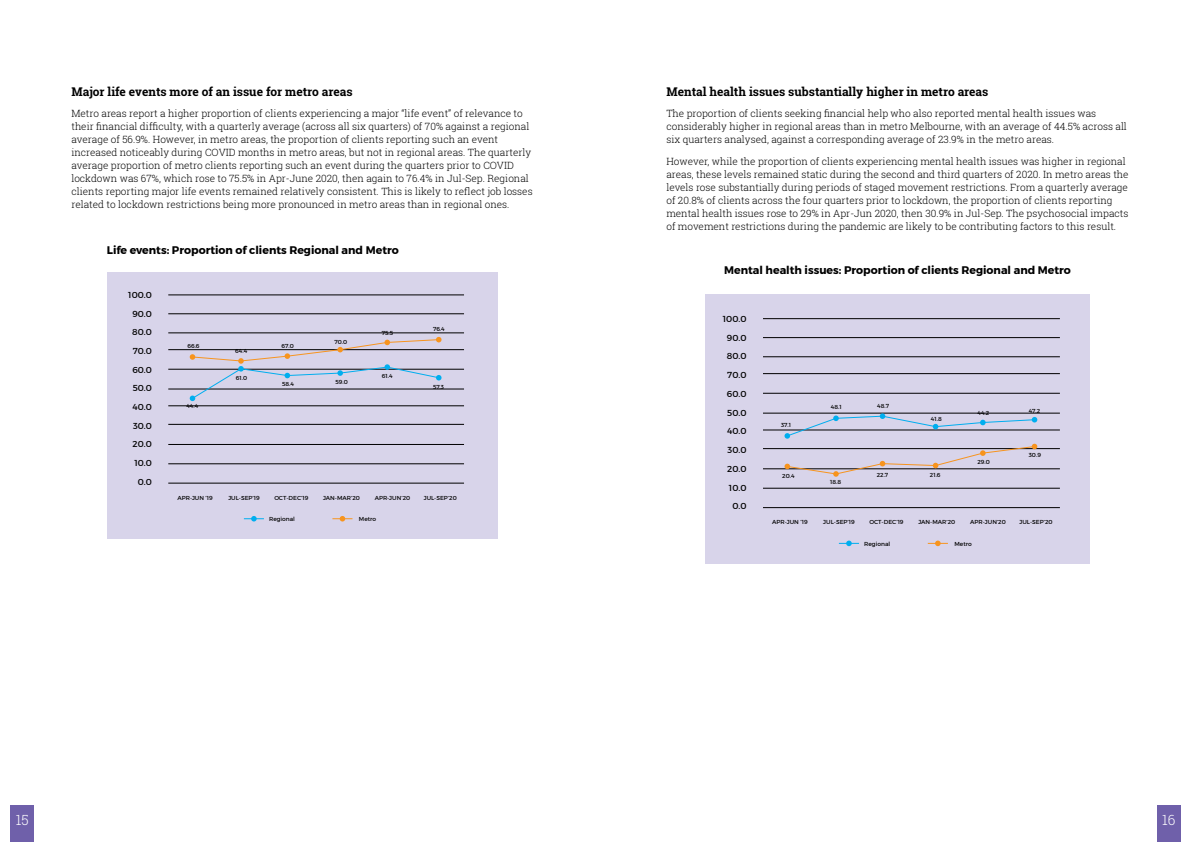
<style>
.page{position:relative;width:1191px;height:842px;background:#fff}
.page>*{position:absolute;margin:0;border:0;box-sizing:border-box;transform-origin:0 0}
.t1{font:300 14px "Roboto Slab";color:#fff}
.t2{font:700 12px "Roboto Slab";color:#000}
.t3{font:700 11px "Montserrat";color:#000}
.t4{font:300 10px/13px "Roboto Slab";color:#000}
.t5{font:8.9px/18.8px "Montserrat";color:#000;text-align:right}
.t6{font:8.8px/18.7px "Montserrat";color:#000;text-align:right}
.t7{font:5.9px "Montserrat";color:#000}
</style>
<div class="page">
<div style="left:10px;top:806px;width:24px;height:36px;background:#6f60aa"></div>
<div style="left:1157px;top:806px;width:23px;height:36px;background:#6f60aa"></div>
<div style="left:705px;top:294px;width:384px;height:269px;background:#d8d4ea"></div>
<hr style="left:763px;top:318px;width:297px;height:1px;background:#000">
<hr style="left:763px;top:337px;width:297px;height:1px;background:#000">
<hr style="left:763px;top:357px;width:297px;height:1px;background:#000">
<hr style="left:763px;top:373px;width:297px;height:1px;background:#000">
<hr style="left:763px;top:393px;width:297px;height:1px;background:#000">
<hr style="left:763px;top:413px;width:297px;height:1px;background:#000">
<hr style="left:763px;top:430px;width:297px;height:1px;background:#000">
<hr style="left:763px;top:448px;width:297px;height:1px;background:#000">
<hr style="left:763px;top:469px;width:297px;height:1px;background:#000">
<hr style="left:763px;top:488px;width:297px;height:1px;background:#000">
<hr style="left:763px;top:507px;width:297px;height:1px;background:#000">
<svg style="left:839px;top:541px;width:20px;height:5px"></svg>
<svg style="left:927px;top:541px;width:21px;height:5px"></svg>
<svg style="left:784px;top:413px;width:253px;height:64px"></svg>
<div style="left:107px;top:272px;width:390px;height:267px;background:#d8d4ea"></div>
<hr style="left:168px;top:295px;width:296px;height:1px;background:#000">
<hr style="left:168px;top:314px;width:296px;height:1px;background:#000">
<hr style="left:168px;top:333px;width:296px;height:1px;background:#000">
<hr style="left:168px;top:349px;width:296px;height:1px;background:#000">
<hr style="left:168px;top:369px;width:296px;height:1px;background:#000">
<hr style="left:168px;top:389px;width:296px;height:1px;background:#000">
<hr style="left:168px;top:406px;width:296px;height:1px;background:#000">
<hr style="left:168px;top:424px;width:296px;height:1px;background:#000">
<hr style="left:168px;top:444px;width:296px;height:1px;background:#000">
<hr style="left:168px;top:464px;width:296px;height:1px;background:#000">
<hr style="left:168px;top:483px;width:296px;height:1px;background:#000">
<svg style="left:244px;top:516px;width:20px;height:5px"></svg>
<svg style="left:332px;top:516px;width:20px;height:5px"></svg>
<svg style="left:190px;top:337px;width:251px;height:64px"></svg>
<p class="t2" style="left:71px;top:84px;width:283px">Major life events more of an issue for metro areas</p>
<p class="t4" style="left:71px;top:107px;width:463px">Metro areas report a higher proportion of clients experiencing a major “life event” of relevance to their financial difficulty, with a quarterly average (across all six quarters) of 70% against a regional average of 56.9%. However, in metro areas, the proportion of clients reporting such an event increased noticeably during COVID months in metro areas, but not in regional areas. The quarterly average proportion of metro clients reporting such an event during the quarters prior to COVID lockdown was 67%, which rose to 75.5% in Apr-June 2020, then again to 76.4% in Jul-Sep. Regional clients reporting major life events remained relatively consistent. This is likely to reflect job losses related to lockdown restrictions being more pronounced in metro areas than in regional ones.</p>
<p class="t3" style="left:107px;top:243px;width:293px">Life events: Proportion of clients Regional and Metro</p>
<p class="t6" style="left:128px;top:285px;width:25px">100.0<br>90.0<br>80.0<br>70.0<br>60.0<br>50.0<br>40.0<br>30.0<br>20.0<br>10.0<br>0.0</p>
<p class="t7" style="left:187px;top:342px;width:14px">66.6</p>
<p class="t7" style="left:186px;top:402px;width:13px">44.4</p>
<p class="t7" style="left:235px;top:347px;width:13px">64.4</p>
<p class="t7" style="left:236px;top:374px;width:13px">61.0</p>
<p class="t7" style="left:281px;top:342px;width:14px">67.0</p>
<p class="t7" style="left:282px;top:380px;width:13px">58.4</p>
<p class="t7" style="left:334px;top:338px;width:14px">70.0</p>
<p class="t7" style="left:335px;top:378px;width:14px">59.0</p>
<p class="t7" style="left:382px;top:330px;width:13px">75.5</p>
<p class="t7" style="left:382px;top:373px;width:12px">61.4</p>
<p class="t7" style="left:433px;top:325px;width:13px">76.4</p>
<p class="t7" style="left:433px;top:383px;width:13px">57.3</p>
<p class="t7" style="left:177px;top:494px;width:37px">APR-JUN ‘19</p>
<p class="t7" style="left:228px;top:494px;width:33px">JUL-SEP’19</p>
<p class="t7" style="left:274px;top:494px;width:35px">OCT-DEC’19</p>
<p class="t7" style="left:323px;top:494px;width:38px">JAN-MAR’20</p>
<p class="t7" style="left:375px;top:494px;width:37px">APR-JUN’20</p>
<p class="t7" style="left:424px;top:494px;width:34px">JUL-SEP’20</p>
<p class="t7" style="left:269px;top:515px;width:27px">Regional</p>
<p class="t7" style="left:359px;top:515px;width:19px">Metro</p>
<p class="t2" style="left:666px;top:84px;width:323px">Mental health issues substantially higher in metro areas</p>
<p class="t4" style="left:666px;top:107px;width:462px">The proportion of clients seeking financial help who also reported mental health issues was considerably higher in regional areas than in metro Melbourne, with an average of 44.5% across all six quarters analysed, against a corresponding average of 23.9% in the metro areas.</p>
<p class="t4" style="left:666px;top:154px;width:464px">However, while the proportion of clients experiencing mental health issues was higher in regional areas, these levels remained static during the second and third quarters of 2020. In metro areas the levels rose substantially during periods of staged movement restrictions. From a quarterly average of 20.8% of clients across the four quarters prior to lockdown, the proportion of clients reporting mental health issues rose to 29% in Apr-Jun 2020, then 30.9% in Jul-Sep. The psychosocial impacts of movement restrictions during the pandemic are likely to be contributing factors to this result.</p>
<p class="t3" style="left:724px;top:264px;width:348px">Mental health issues: Proportion of clients Regional and Metro</p>
<p class="t5" style="left:723px;top:309px;width:25px">100.0<br>90.0<br>80.0<br>70.0<br>60.0<br>50.0<br>40.0<br>30.0<br>20.0<br>10.0<br>0.0</p>
<p class="t7" style="left:781px;top:421px;width:11px">37.1</p>
<p class="t7" style="left:782px;top:472px;width:14px">20.4</p>
<p class="t7" style="left:831px;top:403px;width:12px">48.1</p>
<p class="t7" style="left:877px;top:403px;width:13px">48.7</p>
<p class="t7" style="left:931px;top:415px;width:12px">41.8</p>
<p class="t7" style="left:830px;top:479px;width:12px">18.8</p>
<p class="t7" style="left:876px;top:471px;width:13px">22.7</p>
<p class="t7" style="left:930px;top:471px;width:12px">21.6</p>
<p class="t7" style="left:977px;top:409px;width:13px">44.2</p>
<p class="t7" style="left:977px;top:458px;width:14px">29.0</p>
<p class="t7" style="left:1028px;top:407px;width:13px">47.2</p>
<p class="t7" style="left:1028px;top:452px;width:14px">30.9</p>
<p class="t7" style="left:772px;top:518px;width:37px">APR-JUN ‘19</p>
<p class="t7" style="left:823px;top:518px;width:33px">JUL-SEP’19</p>
<p class="t7" style="left:869px;top:518px;width:36px">OCT-DEC’19</p>
<p class="t7" style="left:918px;top:518px;width:38px">JAN-MAR’20</p>
<p class="t7" style="left:970px;top:518px;width:37px">APR-JUN’20</p>
<p class="t7" style="left:1019px;top:518px;width:35px">JUL-SEP’20</p>
<p class="t7" style="left:864px;top:540px;width:28px">Regional</p>
<p class="t7" style="left:954px;top:540px;width:19px">Metro</p>
<h1 class="t1" style="left:16px;top:811px;width:14px">15</h1>
<h1 class="t1" style="left:1162px;top:811px;width:15px">16</h1>
</div>
